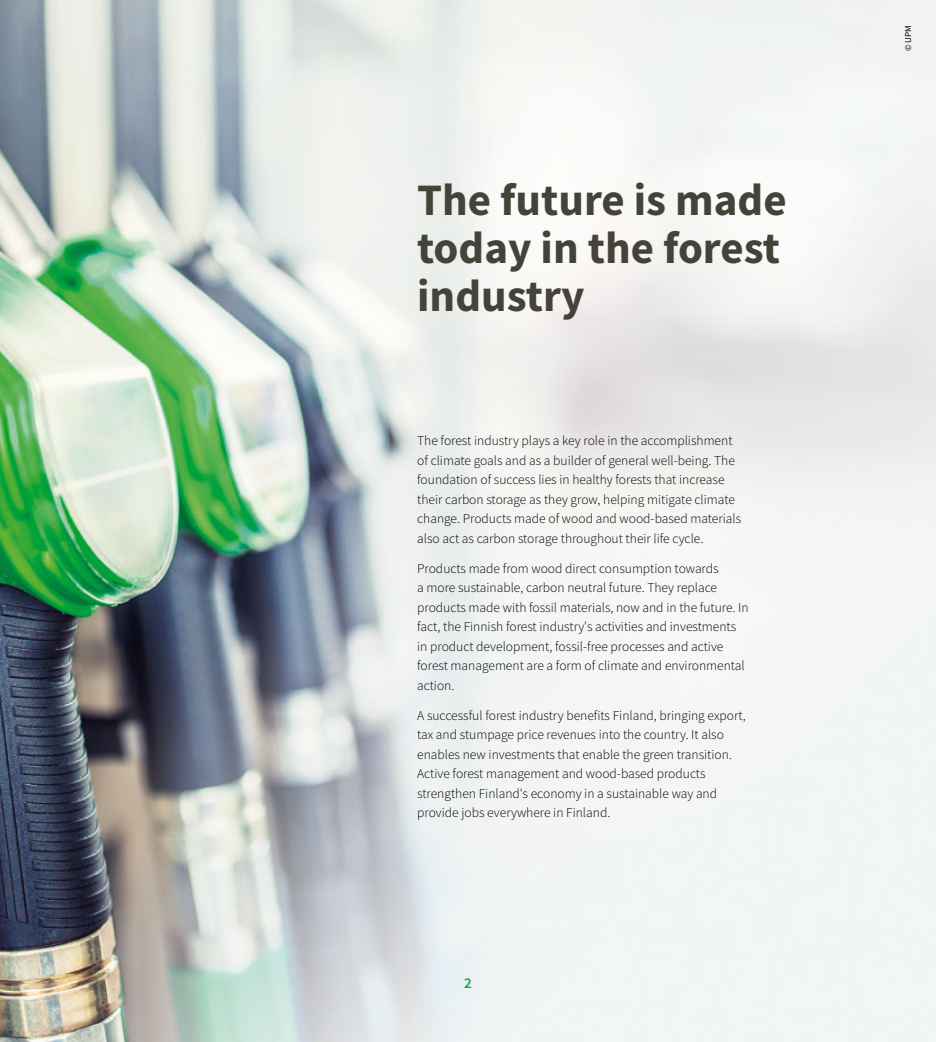
<style>
.page{position:relative;width:936px;height:1042px;background:#fff}
.page>*{position:absolute;margin:0;border:0;box-sizing:border-box;transform-origin:0 0}
.t1{font:700 45px/48px "Source Sans Pro";color:#444339}
.t2{font:600 15px "Source Sans Pro";color:#13a538}
.t3{font:300 13.5px/19.5px "Source Sans Pro";color:#000}
.t4{font:9px "Source Sans Pro";color:#000}
</style>
<div class="page">
<hr style="left:935px;top:0;width:1px;height:1042px;background:#13a538">
<img style="left:0;top:0;width:935px;height:1042px">
<h1 class="t1" style="left:417px;top:175px;width:371px">The future is made today in the forest industry</h1>
<p class="t3" style="left:417px;top:431px;width:325px">The forest industry plays a key role in the accomplishment of climate goals and as a builder of general well-being. The foundation of success lies in healthy forests that increase their carbon storage as they grow, helping mitigate climate change. Products made of wood and wood-based materials also act as carbon storage throughout their life cycle.</p>
<p class="t3" style="left:417px;top:558px;width:333px">Products made from wood direct consumption towards<br>a more sustainable, carbon neutral future. They replace products made with fossil materials, now and in the future. In fact, the Finnish forest industry's activities and investments in product development, fossil-free processes and active forest management are a form of climate and environmental action.</p>
<p class="t3" style="left:417px;top:705px;width:330px">A successful forest industry benefits Finland, bringing export, tax and stumpage price revenues into the country. It also enables new investments that enable the green transition.<br>Active forest management and wood-based products strengthen Finland's economy in a sustainable way and provide jobs everywhere in Finland.</p>
<p class="t2" style="left:464px;top:973px;width:9px">2</p>
<p class="t4" style="left:902px;top:51px;width:27px;rotate:-90deg">© UPM</p>
</div>
